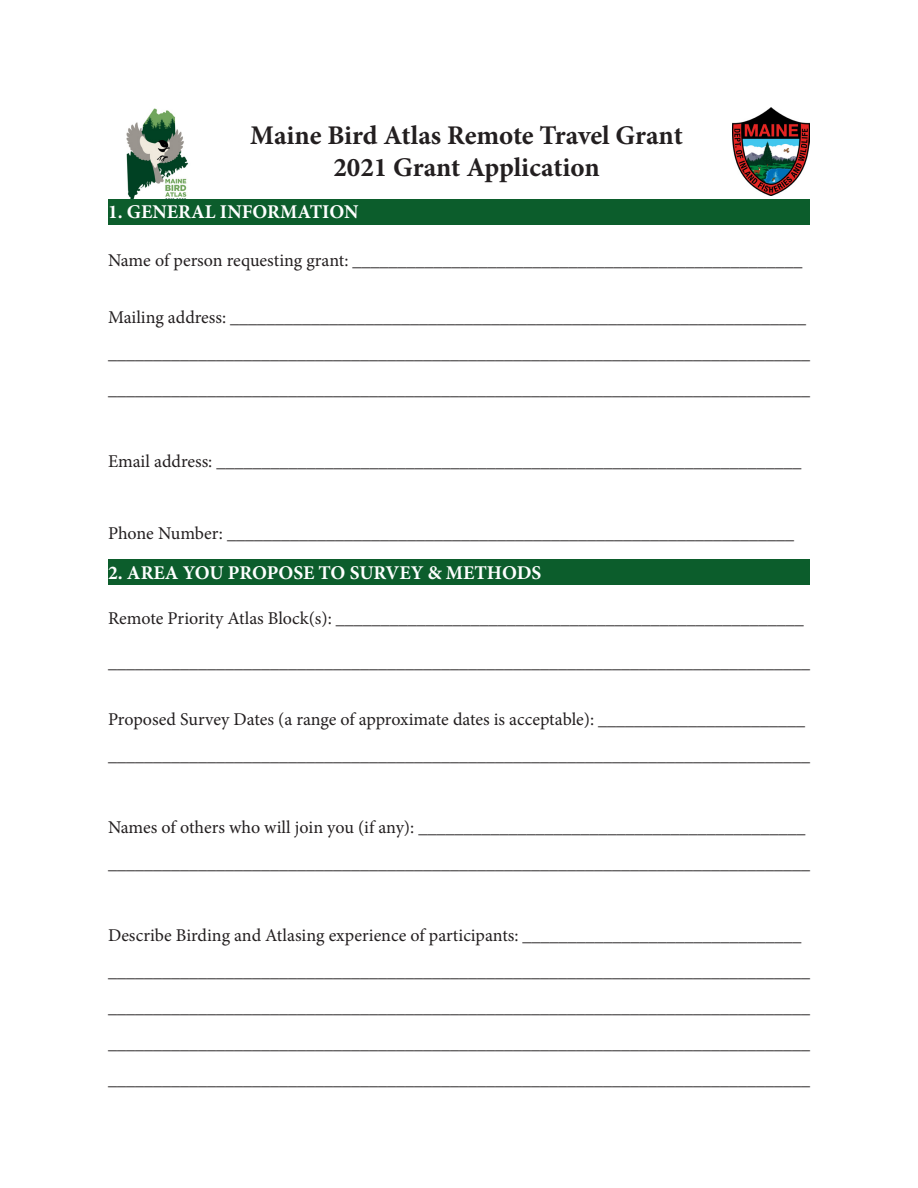
<style>
.page{position:relative;width:918px;height:1188px;background:#fff}
.page>*{position:absolute;margin:0;border:0;box-sizing:border-box;transform-origin:0 0}
.t1{font:700 27px "Minion Pro";letter-spacing:-.005em;color:#231f20}
.t2{font:700 19.5px "Minion Pro";color:#fff}
.t3{font:18px/36px "Minion Pro";color:#231f20}
</style>
<div class="page">
<img style="left:126px;top:108px;width:63px;height:91px">
<div style="left:108px;top:199px;width:702px;height:25px;background:#0c5d2c"></div>
<div style="left:108px;top:559px;width:702px;height:26px;background:#0c5d2c"></div>
<img style="left:732px;top:108px;width:78px;height:87px">
<p class="t1" style="left:250px;top:116px;width:434px">Maine Bird Atlas Remote Travel Grant</p>
<p class="t1" style="left:333px;top:148px;width:268px">2021 Grant Application</p>
<p class="t2" style="left:108px;top:198px;width:252px">1. GENERAL INFORMATION</p>
<p class="t3" style="left:108px;top:242px;width:696px">Name of person requesting grant: __________________________________________________</p>
<p class="t3" style="left:108px;top:300px;width:703px">Mailing address: ________________________________________________________________ ______________________________________________________________________________ ______________________________________________________________________________</p>
<p class="t3" style="left:108px;top:444px;width:695px">Email address: _________________________________________________________________</p>
<p class="t3" style="left:108px;top:516px;width:688px">Phone Number: _______________________________________________________________</p>
<p class="t2" style="left:108px;top:559px;width:435px">2. AREA YOU PROPOSE TO SURVEY &amp; METHODS</p>
<p class="t3" style="left:108px;top:601px;width:697px">Remote Priority Atlas Block(s): ____________________________________________________</p>
<p class="t3" style="left:108px;top:644px;width:703px">______________________________________________________________________________</p>
<p class="t3" style="left:108px;top:702px;width:703px">Proposed Survey Dates (a range of approximate dates is acceptable): _______________________ ______________________________________________________________________________</p>
<p class="t3" style="left:108px;top:810px;width:703px">Names of others who will join you (if any): ___________________________________________ ______________________________________________________________________________</p>
<p class="t3" style="left:108px;top:918px;width:703px">Describe Birding and Atlasing experience of participants: _______________________________ ______________________________________________________________________________ ______________________________________________________________________________ ______________________________________________________________________________ ______________________________________________________________________________</p>
</div>
